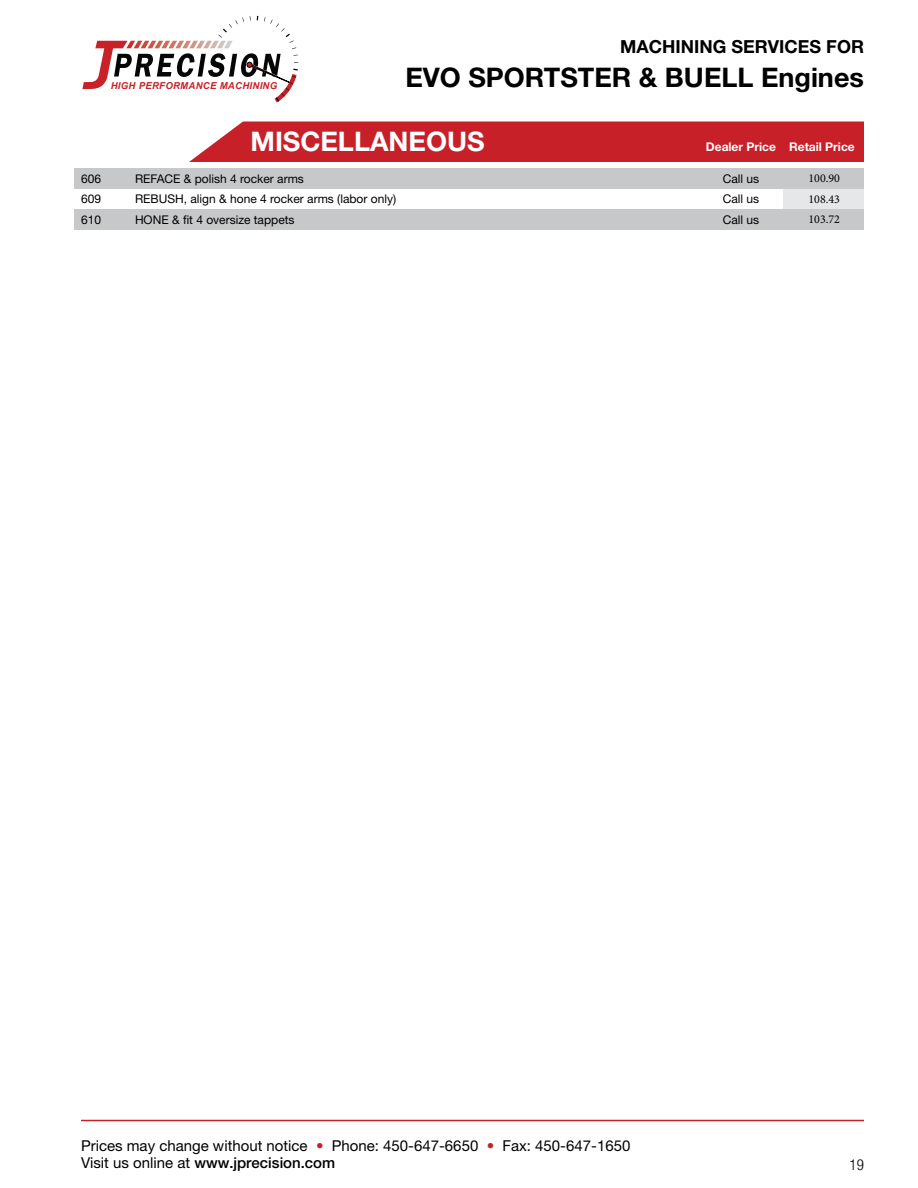
<style>
.page{position:relative;width:918px;height:1188px;background:#fff}
.page>*{position:absolute;margin:0;border:0;box-sizing:border-box;transform-origin:0 0}
.t1{font:700 27px "Helvetica Neue LT Std";color:#000}
.t2{font:700 27px "Helvetica Neue LT Std";color:#fff}
.t3{font:700 18px "Helvetica Neue LT Std";color:#000}
.t4{font:15px/17.2px "Helvetica Neue LT Std";color:#000}
.t5{font:300 condensed 15px "Helvetica Neue LT Std";color:#000}
.t6{font:12px "Helvetica Neue LT Std";color:#000}
.t7{font:700 12px "Helvetica Neue LT Std";color:#fff}
.t8{font:12px "Minion Pro";color:#000}
.t9{font:italic 700 9.6px "Arial";letter-spacing:.03em;color:#c82128}
.s1{color:#c82028}
.s2{font-weight:500}
</style>
<div class="page">
<svg style="left:82px;top:16px;width:216px;height:87px"></svg>
<hr style="left:81px;top:1120px;width:783px;height:1px;background:#c82028">
<div style="left:783px;top:169px;width:81px;height:44px;background:#e6e7e8"></div>
<div style="left:74px;top:169px;width:790px;height:20px;background:#c7c8ca"></div>
<div style="left:74px;top:209px;width:790px;height:21px;background:#c7c8ca"></div>
<div style="left:189px;top:122px;width:675px;height:40px;background:#c82028"></div>
<p class="t9" style="left:111px;top:79px;width:168px">HIGH PERFORMANCE MACHINING</p>
<h2 class="t3" style="left:620px;top:36px;width:245px">MACHINING SERVICES FOR</h2>
<h1 class="t1" style="left:405px;top:60px;width:460px">EVO SPORTSTER &amp; BUELL Engines</h1>
<h1 class="t2" style="left:251px;top:125px;width:236px">MISCELLANEOUS</h1>
<p class="t7" style="left:706px;top:140px;width:150px">Dealer Price Retail Price</p>
<p class="t6" style="left:81px;top:172px;width:22px">606</p>
<p class="t6" style="left:135px;top:172px;width:170px">REFACE &amp; polish 4 rocker arms</p>
<p class="t6" style="left:723px;top:172px;width:38px">Call us</p>
<p class="t8" style="left:808px;top:171px;width:33px">100.90</p>
<p class="t6" style="left:81px;top:192px;width:22px">609</p>
<p class="t6" style="left:135px;top:192px;width:263px">REBUSH, align &amp; hone 4 rocker arms (labor only)</p>
<p class="t6" style="left:723px;top:192px;width:38px">Call us</p>
<p class="t8" style="left:808px;top:191px;width:33px">108.43</p>
<p class="t6" style="left:81px;top:212px;width:22px">610</p>
<p class="t6" style="left:135px;top:212px;width:161px">HONE &amp; fit 4 oversize tappets</p>
<p class="t6" style="left:723px;top:212px;width:38px">Call us</p>
<p class="t8" style="left:808px;top:211px;width:33px">103.72</p>
<p class="t4" style="left:81px;top:1136px;width:551px">Prices may change without notice <span class="s1">•</span> Phone: 450-647-6650 <span class="s1">•</span> Fax: 450-647-1650<br>Visit us online at <span class="s2">www.jprecision.com</span></p>
<p class="t5" style="left:850px;top:1156px;width:16px">19</p>
</div>
